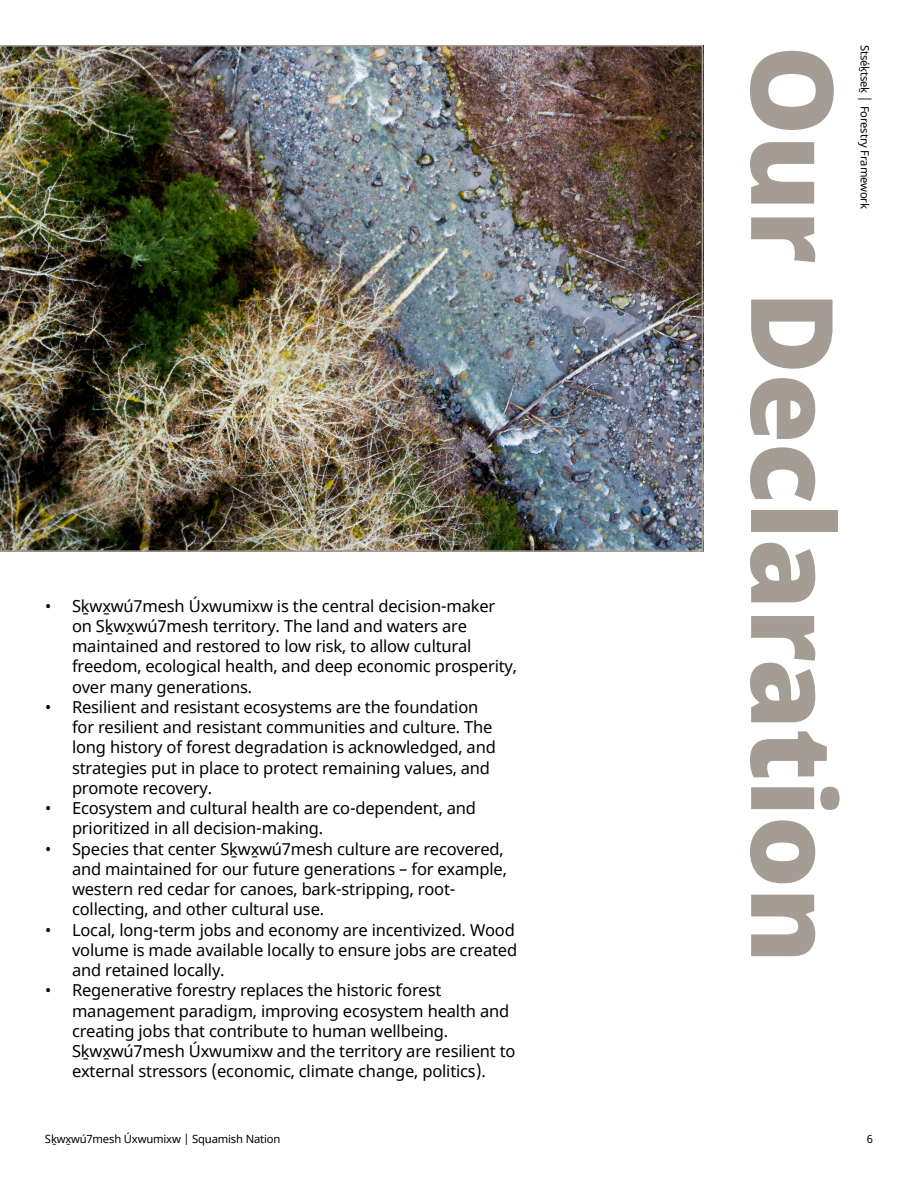
<style>
.page{position:relative;width:918px;height:1188px;background:#fff}
.page>*{position:absolute;margin:0;border:0;box-sizing:border-box;transform-origin:0 0}
.t1{font:900 114px "Noto Sans";letter-spacing:-.01em;color:#a59c94}
.t2{font:16.5px/20.2px "Noto Sans";letter-spacing:-.01em;color:#000}
.t3{font:11.25px "Noto Sans";letter-spacing:-.015em;color:#000}
</style>
<div class="page">
<img style="left:0;top:45px;width:704px;height:507px">
<p class="t2" style="left:72px;top:596px;width:446px;text-indent:-27px">• Sḵwx̱wú7mesh Úxwumixw is the central decision-maker on Sḵwx̱wú7mesh territory. The land and waters are maintained and restored to low risk, to allow cultural freedom, ecological health, and deep economic prosperity, over many generations.</p>
<p class="t2" style="left:72px;top:697px;width:425px;text-indent:-27px">• Resilient and resistant ecosystems are the foundation for resilient and resistant communities and culture. The long history of forest degradation is acknowledged, and strategies put in place to protect remaining values, and promote recovery.</p>
<p class="t2" style="left:72px;top:799px;width:406px;text-indent:-27px">• Ecosystem and cultural health are co-dependent, and prioritized in all decision-making.</p>
<p class="t2" style="left:72px;top:839px;width:436px;text-indent:-27px">• Species that center Sḵwx̱wú7mesh culture are recovered, and maintained for our future generations – for example, western red cedar for canoes, bark-stripping, root&shy;collecting, and other cultural use.</p>
<p class="t2" style="left:72px;top:920px;width:447px;text-indent:-27px">• Local, long-term jobs and economy are incentivized. Wood volume is made available locally to ensure jobs are created and retained locally.</p>
<p class="t2" style="left:72px;top:981px;width:445px;text-indent:-27px">• Regenerative forestry replaces the historic forest management paradigm, improving ecosystem health and creating jobs that contribute to human wellbeing.<br>Sḵwx̱wú7mesh Úxwumixw and the territory are resilient to external stressors (economic, climate change, politics).</p>
<h1 class="t1" style="left:879px;top:45px;width:920px;rotate:90deg">Our Declaration</h1>
<p class="t3" style="left:873px;top:45px;width:165px;rotate:90deg">Stséḵtseḵ │ Forestry Framework</p>
<p class="t3" style="left:45px;top:1131px;width:237px">Sḵwx̱wú7mesh Úxwumixw | Squamish Nation</p>
<p class="t3" style="left:867px;top:1131px;width:8px">6</p>
</div>
